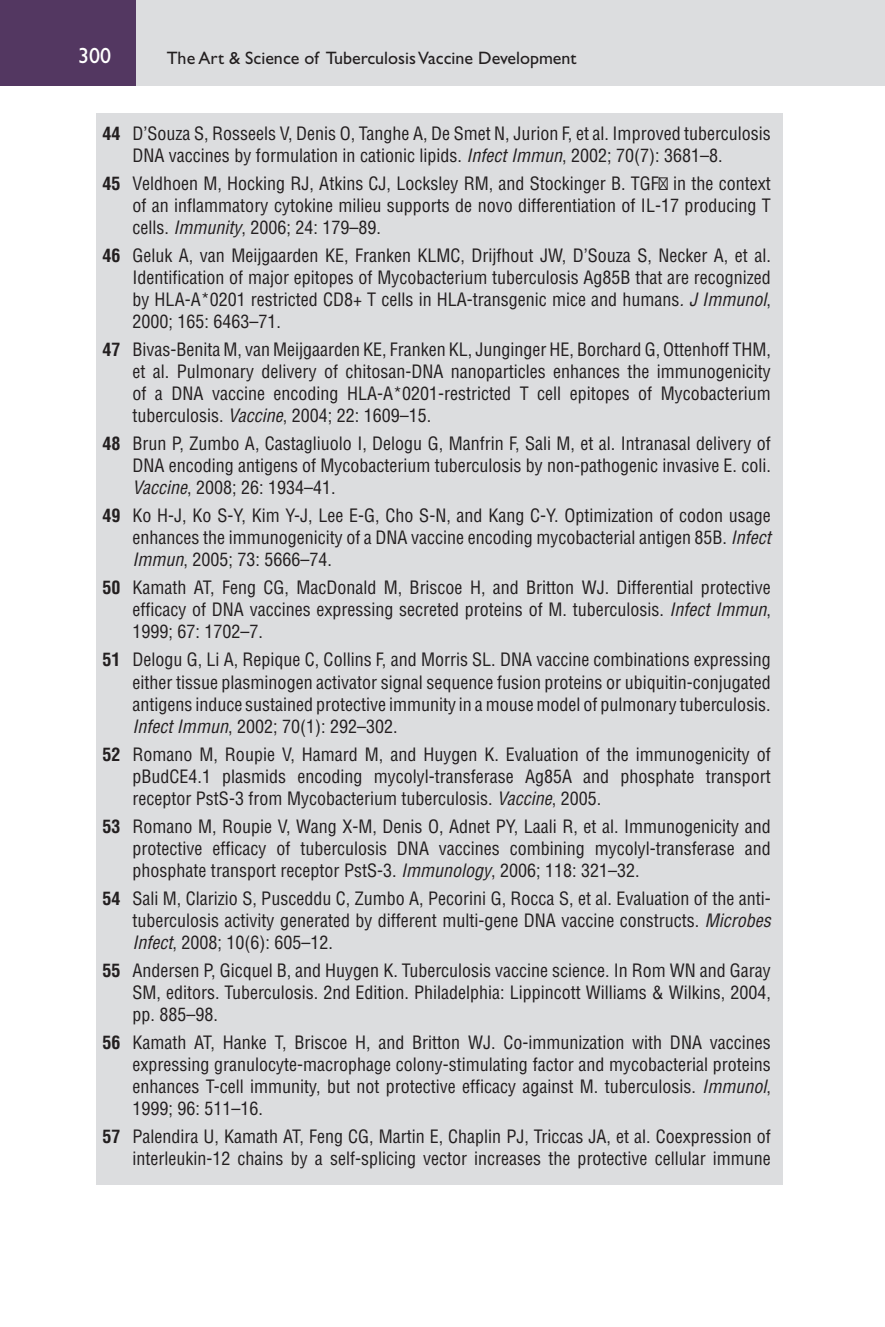
<style>
.page{position:relative;width:885px;height:1327px;background:#fff}
.page>*{position:absolute;margin:0;border:0;box-sizing:border-box;transform-origin:0 0}
.t1{font:22px "Gill Sans Std";color:#fff}
.t2{font:condensed 18px/22px "Helvetica LT Std";color:#231f20;text-align:justify}
.t3{font:18px "Gill Sans Std";color:#231f20}
.s1{font-weight:700}
.s2{font-style:italic}
</style>
<div class="page">
<div style="left:135px;top:0;width:749px;height:86px;background:#dcdddf"></div>
<div style="left:0;top:0;width:136px;height:86px;background:#533761"></div>
<hr style="left:884px;top:0;width:1px;height:86px;background:#dcdddf">
<div style="left:96px;top:113px;width:686px;height:1072px;background:#dcdddf"></div>
<p class="t1" style="left:78px;top:48px;width:34px">300</p>
<p class="t3" style="left:167px;top:51px;width:411px">The Art &amp; Science of Tuberculosis Vaccine Development</p>
<p class="t2" style="left:132px;top:124px;width:640px;text-indent:-30px"><span class="s1">44</span> D’Souza S, Rosseels V, Denis O, Tanghe A, De Smet N, Jurion F, et al. Improved tuberculosis<br>DNA vaccines by formulation in cationic lipids. <span class="s2">Infect Immun</span>, 2002; 70(7): 3681–8.</p>
<p class="t2" style="left:132px;top:174px;width:639px;text-indent:-30px"><span class="s1">45</span> Veldhoen M, Hocking RJ, Atkins CJ, Locksley RM, and Stockinger B. TGF! in the context of an inflammatory cytokine milieu supports de novo differentiation of IL-17 producing T cells. <span class="s2">Immunity</span>, 2006; 24: 179–89.</p>
<p class="t2" style="left:132px;top:246px;width:639px;text-indent:-30px"><span class="s1">46</span> Geluk A, van Meijgaarden KE, Franken KLMC, Drijfhout JW, D’Souza S, Necker A, et al.<br>Identification of major epitopes of Mycobacterium tuberculosis Ag85B that are recognized by HLA-A*0201 restricted CD8+ T cells in HLA-transgenic mice and humans<span class="s2">. J Immunol</span>, 2000; 165: 6463–71.</p>
<p class="t2" style="left:132px;top:340px;width:640px;text-indent:-30px"><span class="s1">47</span> Bivas-Benita M, van Meijgaarden KE, Franken KL, Junginger HE, Borchard G, Ottenhoff THM, et al. Pulmonary delivery of chitosan-DNA nanoparticles enhances the immunogenicity of a DNA vaccine encoding HLA-A*0201-restricted T cell epitopes of Mycobacterium tuberculosis. <span class="s2">Vaccine</span>, 2004; 22: 1609–15.</p>
<p class="t2" style="left:132px;top:434px;width:640px;text-indent:-30px"><span class="s1">48</span> Brun P, Zumbo A, Castagliuolo I, Delogu G, Manfrin F, Sali M, et al. Intranasal delivery of DNA encoding antigens of Mycobacterium tuberculosis by non-pathogenic invasive E. coli.<br><span class="s2">Vaccine</span>, 2008; 26: 1934–41.</p>
<p class="t2" style="left:132px;top:506px;width:640px;text-indent:-30px"><span class="s1">49</span> Ko H-J, Ko S-Y, Kim Y-J, Lee E-G, Cho S-N, and Kang C-Y. Optimization of codon usage enhances the immunogenicity of a DNA vaccine encoding mycobacterial antigen 85B. <span class="s2">Infect Immun</span>, 2005; 73: 5666–74.</p>
<p class="t2" style="left:132px;top:578px;width:640px;text-indent:-30px"><span class="s1">50</span> Kamath AT, Feng CG, MacDonald M, Briscoe H, and Britton WJ. Differential protective efficacy of DNA vaccines expressing secreted proteins of M. tuberculosis. <span class="s2">Infect Immun</span>, 1999; 67: 1702–7.</p>
<p class="t2" style="left:132px;top:650px;width:640px;text-indent:-30px"><span class="s1">51</span> Delogu G, Li A, Repique C, Collins F, and Morris SL. DNA vaccine combinations expressing either tissue plasminogen activator signal sequence fusion proteins or ubiquitin-conjugated antigens induce sustained protective immunity in a mouse model of pulmonary tuberculosis.<br><span class="s2">Infect Immun</span>, 2002; 70(1): 292–302.</p>
<p class="t2" style="left:132px;top:744px;width:640px;text-indent:-30px"><span class="s1">52</span> Romano M, Roupie V, Hamard M, and Huygen K. Evaluation of the immunogenicity of pBudCE4.1 plasmids encoding mycolyl-transferase Ag85A and phosphate transport receptor PstS-3 from Mycobacterium tuberculosis. <span class="s2">Vaccine</span>, 2005.</p>
<p class="t2" style="left:132px;top:816px;width:640px;text-indent:-30px"><span class="s1">53</span> Romano M, Roupie V, Wang X-M, Denis O, Adnet PY, Laali R, et al. Immunogenicity and protective efficacy of tuberculosis DNA vaccines combining mycolyl-transferase and phosphate transport receptor PstS-3. <span class="s2">Immunology</span>, 2006; 118: 321–32.</p>
<p class="t2" style="left:132px;top:888px;width:639px;text-indent:-30px"><span class="s1">54</span> Sali M, Clarizio S, Pusceddu C, Zumbo A, Pecorini G, Rocca S, et al. Evaluation of the anti&shy;tuberculosis activity generated by different multi-gene DNA vaccine constructs. <span class="s2">Microbes Infect</span>, 2008; 10(6): 605–12.</p>
<p class="t2" style="left:132px;top:960px;width:640px;text-indent:-30px"><span class="s1">55</span> Andersen P, Gicquel B, and Huygen K. Tuberculosis vaccine science. In Rom WN and Garay SM, editors. Tuberculosis. 2nd Edition. Philadelphia: Lippincott Williams &amp; Wilkins, 2004, pp. 885–98.</p>
<p class="t2" style="left:132px;top:1032px;width:640px;text-indent:-30px"><span class="s1">56</span> Kamath AT, Hanke T, Briscoe H, and Britton WJ. Co-immunization with DNA vaccines expressing granulocyte-macrophage colony-stimulating factor and mycobacterial proteins enhances T-cell immunity, but not protective efficacy against M. tuberculosis. <span class="s2">Immunol</span>, 1999; 96: 511–16.</p>
<p class="t2" style="left:102px;top:1126px;width:669px;text-align:right"><span class="s1">57</span> Palendira U, Kamath AT, Feng CG, Martin E, Chaplin PJ, Triccas JA, et al. Coexpression of interleukin-12 chains by a self-splicing vector increases the protective cellular immune</p>
</div>
